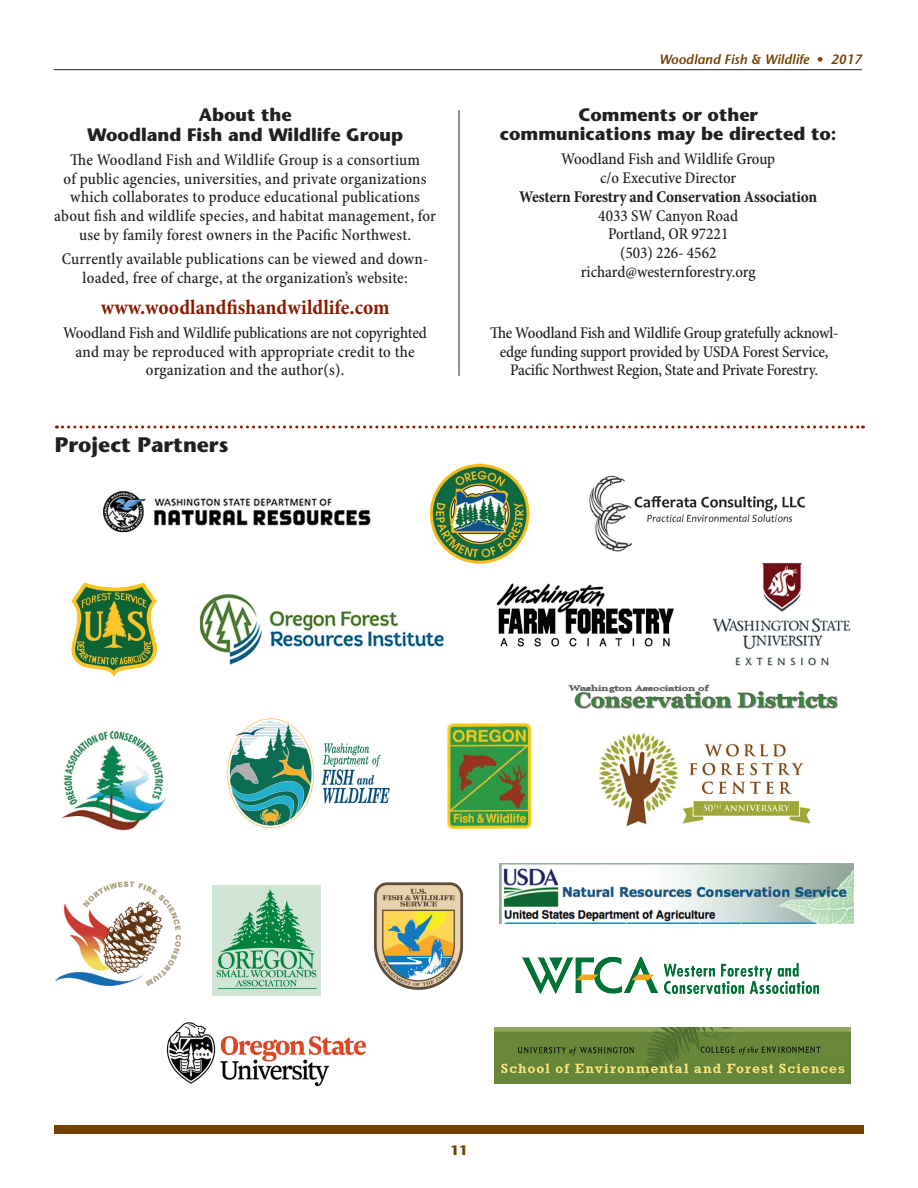
<style>
.page{position:relative;width:918px;height:1188px;background:#fff}
.page>*{position:absolute;margin:0;border:0;box-sizing:border-box;transform-origin:0 0}
.t1{font:700 condensed 21px "Minion Pro";color:#891c02}
.headers{font:700 21px "Stone Sans Std";color:#231f20}
.headers-2{font:700 18px/19.5px "Stone Sans Std";color:#231f20;text-align:center}
.t2{font:500 condensed 16.5px/18.8px "Minion Pro";letter-spacing:.005em;color:#231f20;text-align:center}
.t3{font:500 condensed 16.5px/18.8px "Minion Pro";letter-spacing:-.02em;color:#231f20;text-align:center}
.t4{font:700 condensed 16.5px "Minion Pro";letter-spacing:-.015em;color:#231f20}
.t5{font:italic 600 13.5px "Stone Sans Std";color:#754100}
.t6{font:700 13.5px "Stone Sans Std";color:#754100}
</style>
<div class="page">
<div style="left:54px;top:1125px;width:810px;height:9px;background:#754100"></div>
<hr style="left:54px;top:69px;width:808px;height:1px;background:#231f20">
<svg style="left:56px;top:426px;width:808px;height:3px"></svg>
<img style="left:71px;top:584px;width:85px;height:92px">
<img style="left:199px;top:594px;width:245px;height:71px">
<img style="left:569px;top:684px;width:269px;height:25px">
<img style="left:103px;top:491px;width:268px;height:42px">
<img style="left:500px;top:863px;width:353px;height:61px">
<img style="left:212px;top:886px;width:109px;height:110px">
<img style="left:712px;top:562px;width:139px;height:104px">
<img style="left:374px;top:882px;width:90px;height:108px">
<img style="left:447px;top:723px;width:85px;height:106px">
<img style="left:589px;top:475px;width:217px;height:77px">
<img style="left:166px;top:1022px;width:200px;height:65px">
<img style="left:62px;top:730px;width:104px;height:101px">
<img style="left:55px;top:881px;width:126px;height:104px">
<img style="left:227px;top:718px;width:163px;height:110px">
<img style="left:600px;top:734px;width:209px;height:91px">
<img style="left:496px;top:583px;width:178px;height:64px">
<img style="left:522px;top:956px;width:298px;height:38px">
<img style="left:429px;top:463px;width:101px;height:101px">
<img style="left:495px;top:1028px;width:356px;height:55px">
<hr style="left:459px;top:110px;width:1px;height:266px;background:#231f20">
<p class="headers-2" style="left:87px;top:105px;width:317px">About the<br>Woodland Fish and Wildlife Group</p>
<p class="t2" style="left:54px;top:151px;width:383px">The Woodland Fish and Wildlife Group is a consortium<br>of public agencies, universities, and private organizations which collaborates to produce educational publications about fish and wildlife species, and habitat management, for use by family forest owners in the Pacific Northwest.</p>
<p class="t2" style="left:62px;top:250px;width:368px">Currently available publications can be viewed and down&shy;loaded, free of charge, at the organization’s website:</p>
<p class="t1" style="left:101px;top:294px;width:290px">www.woodlandfishandwildlife.com</p>
<p class="t2" style="left:63px;top:324px;width:365px">Woodland Fish and Wildlife publications are not copyrighted and may be reproduced with appropriate credit to the organization and the author(s).</p>
<p class="headers" style="left:55px;top:432px;width:175px">Project Partners</p>
<p class="t5" style="left:659px;top:51px;width:204px">Woodland Fish &amp; Wildlife • 2017</p>
<p class="headers-2" style="left:500px;top:105px;width:338px">Comments or other<br>communications may be directed to:</p>
<p class="t2" style="left:561px;top:150px;width:216px">Woodland Fish and Wildlife Group</p>
<p class="t2" style="left:600px;top:169px;width:138px">c/o Executive Director</p>
<p class="t4" style="left:519px;top:187px;width:299px">Western Forestry and Conservation Association</p>
<p class="t2" style="left:598px;top:207px;width:141px">4033 SW Canyon Road</p>
<p class="t2" style="left:608px;top:225px;width:122px">Portland, OR 97221</p>
<p class="t2" style="left:620px;top:244px;width:98px">(503) 226- 4562</p>
<p class="t2" style="left:581px;top:263px;width:177px">richard@westernforestry.org</p>
<p class="t3" style="left:490px;top:324px;width:350px">The Woodland Fish and Wildlife Group gratefully acknowl&shy;edge funding support provided by USDA Forest Service,<br>Pacific Northwest Region, State and Private Forestry.</p>
<p class="t6" style="left:450px;top:1142px;width:19px">11</p>
</div>
